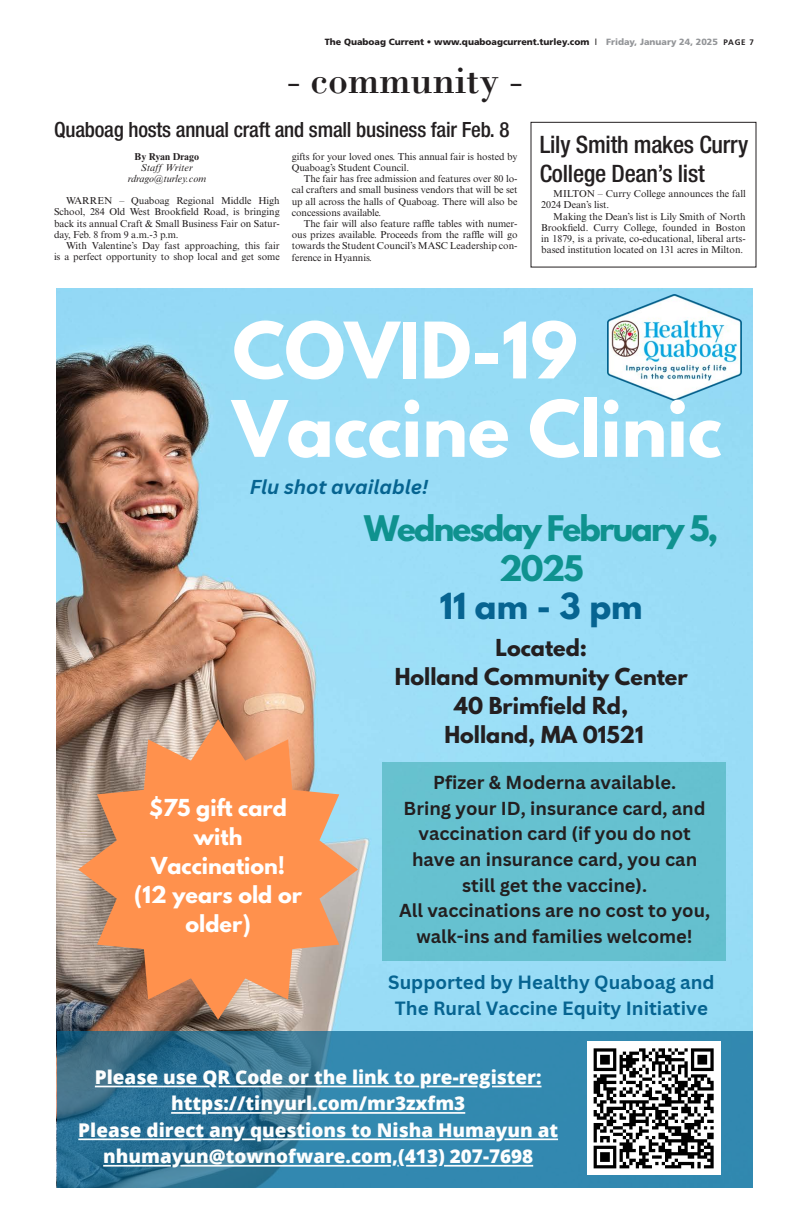
<style>
.page{position:relative;width:810px;height:1224px;background:#fff}
.page>*{position:absolute;margin:0;border:0;box-sizing:border-box;transform-origin:0 0}
.t1{font:700 69px/78.4px "League Spartan";color:#fff}
.t2{font:40px "Bodoni Std";color:#231f20}
.t3{font:700 31.9px "League Spartan";color:#066491}
.t4{font:700 31.3px/39.9px "League Spartan";letter-spacing:-.06em;color:#0f928f;text-align:center}
.QC_Medium_Headline{font:500 condensed 24px/28.8px "Helvetica Neue LT Std";letter-spacing:-.01em;color:#231f20}
.QC_Medium_Headline-2{font:500 condensed 21px "Helvetica Neue LT Std";letter-spacing:-.01em;color:#231f20}
.t5{font:700 20.7px/29px "League Spartan";color:#231f20;text-align:center}
.t6{font:700 20.7px/29px "League Spartan";color:#fff;text-align:center}
.t7{font:italic 700 19.6px "Canva Sans";color:#066491}
.t8{font:800 18.9px/26.4px "Open Sans";color:#fdfefe;text-align:center}
.t9{font:700 18.7px/25.6px "Canva Sans";color:#066491;text-align:center}
.t10{font:700 18.3px/25.6px "Canva Sans";color:#231f20;text-align:center}
.QC_Body_Text{font:10px/11.2px "Times New Roman MT Std";letter-spacing:-.005em;color:#231f20;text-align:justify}
.QC_Byline_2{font:italic 10px "Times New Roman MT Std";color:#231f20}
.QC_Byline_1{font:700 10px "Times New Roman MT Std";color:#231f20}
.t11{font:900 9px "Frutiger LT Std";color:#231f20}
.s1{font-family:"Helvetica Neue LT Std";font-weight:400}
.s2{color:#939598}
.s3{font-weight:700;font-size:8px}
</style>
<div class="page">
<img style="left:57px;top:288px;width:695px;height:744px">
<img style="left:607px;top:294px;width:134px;height:106px">
<svg style="left:57px;top:1032px;width:695px;height:156px;fill:#3288af"></svg>
<div style="left:383px;top:762px;width:343px;height:198px;background:#66c1d0"></div>
<svg style="left:78px;top:719px;width:280px;height:301px;fill:#ff914d"></svg>
<hr style="left:492px;top:1086px;width:50px;height:1px;background:#fdfefe">
<hr style="left:427px;top:1086px;width:50px;height:1px;background:#fdfefe">
<hr style="left:219px;top:1086px;width:200px;height:1px;background:#fdfefe">
<hr style="left:95px;top:1086px;width:115px;height:1px;background:#fdfefe">
<hr style="left:282px;top:1112px;width:183px;height:2px;background:#fdfefe">
<hr style="left:208px;top:1112px;width:64px;height:2px;background:#fdfefe">
<hr style="left:171px;top:1112px;width:30px;height:2px;background:#fdfefe">
<hr style="left:504px;top:1138px;width:54px;height:2px;background:#fdfefe">
<hr style="left:263px;top:1138px;width:232px;height:2px;background:#fdfefe">
<svg style="left:242px;top:1138px;width:13px;height:2px"></svg>
<hr style="left:78px;top:1138px;width:155px;height:2px;background:#fdfefe">
<hr style="left:444px;top:1165px;width:89px;height:2px;background:#fdfefe">
<hr style="left:406px;top:1165px;width:31px;height:2px;background:#fdfefe">
<hr style="left:180px;top:1165px;width:211px;height:2px;background:#fdfefe">
<hr style="left:103px;top:1165px;width:68px;height:2px;background:#fdfefe">
<div style="left:587px;top:1042px;width:133px;height:133px;background:#fff"></div>
<svg style="left:593px;top:1048px;width:121px;height:121px"></svg>
<div style="left:531px;top:122px;width:225px;height:145px;border:1px solid #231f20"></div>
<p class="t11" style="left:325px;top:36px;width:431px">The Quaboag Current • www.quaboagcurrent.turley.com <span class="s1">I</span> <span class="s2">Friday, January 24, 2025</span> <span class="s3">PAGE 7</span></p>
<p class="t2" style="left:287px;top:56px;width:237px">- community -</p>
<p class="QC_Medium_Headline-2" style="left:54px;top:117px;width:457px">Quaboag hosts annual craft and small business fair Feb. 8</p>
<p class="QC_Byline_1" style="left:135px;top:150px;width:66px">By Ryan Drago</p>
<p class="QC_Byline_2" style="left:141px;top:162px;width:53px">Staff Writer</p>
<p class="QC_Byline_2" style="left:128px;top:173px;width:80px">rdrago@turley.com</p>
<p class="QC_Body_Text" style="left:54px;top:195px;width:227px;text-indent:12px">WARREN – Quaboag Regional Middle High School, 284 Old West Brookfield Road, is bringing back its annual Craft &amp; Small Business Fair on Satur&shy;day, Feb. 8 from 9 a.m.-3 p.m.</p>
<p class="QC_Body_Text" style="left:54px;top:240px;width:227px;text-align:right">With Valentine’s Day fast approaching, this fair<br>is a perfect opportunity to shop local and get some</p>
<p class="QC_Body_Text" style="left:292px;top:151px;width:227px">gifts for your loved ones. This annual fair is hosted by<br>Quaboag’s Student Council.</p>
<p class="QC_Body_Text" style="left:292px;top:173px;width:227px;text-indent:12px">The fair has free admission and features over 80 lo&shy;cal crafters and small business vendors that will be set up all across the halls of Quaboag. There will also be concessions available.</p>
<p class="QC_Body_Text" style="left:292px;top:218px;width:227px;text-indent:12px">The fair will also feature raffle tables with numer&shy;ous prizes available. Proceeds from the raffle will go towards the Student Council’s MASC Leadership con&shy;ference in Hyannis.</p>
<p class="QC_Medium_Headline" style="left:540px;top:130px;width:210px">Lily Smith makes Curry<br>College Dean’s list</p>
<p class="QC_Body_Text" style="left:541px;top:188px;width:206px;text-indent:12px">MILTON – Curry College announces the fall<br>2024 Dean’s list.</p>
<p class="QC_Body_Text" style="left:541px;top:211px;width:206px;text-indent:12px">Making the Dean’s list is Lily Smith of North Brookfield. Curry College, founded in Boston in 1879, is a private, co-educational, liberal arts&shy;based institution located on 131 acres in Milton.</p>
<p class="t1" style="left:233px;top:310px;width:491px">COVID-19<br>Vaccine Clinic</p>
<p class="t7" style="left:250px;top:475px;width:180px">Flu shot available!</p>
<p class="t4" style="left:364px;top:508px;width:356px">Wednesday February 5,<br>2025</p>
<p class="t3" style="left:440px;top:582px;width:204px">11 am - 3 pm</p>
<p class="t6" style="left:134px;top:793px;width:169px">$75 gift card with<br>Vaccination! (12 years old or older)</p>
<p class="t5" style="left:395px;top:633px;width:294px">Located:<br>Holland Community Center<br>40 Brimfield Rd,<br>Holland, MA 01521</p>
<p class="t10" style="left:399px;top:770px;width:313px">Pfizer &amp; Moderna available.<br>Bring your ID, insurance card, and vaccination card (if you do not have an insurance card, you can still get the vaccine).<br>All vaccinations are no cost to you, walk-ins and families welcome!</p>
<p class="t9" style="left:388px;top:970px;width:328px">Supported by Healthy Quaboag and<br>The Rural Vaccine Equity Initiative</p>
<p class="t8" style="left:78px;top:1063px;width:481px">Please use QR Code or the link to pre-register: https://tinyurl.com/mr3zxfm3<br>Please direct any questions to Nisha Humayun at nhumayun@townofware.com,(413) 207-7698</p>
</div>
